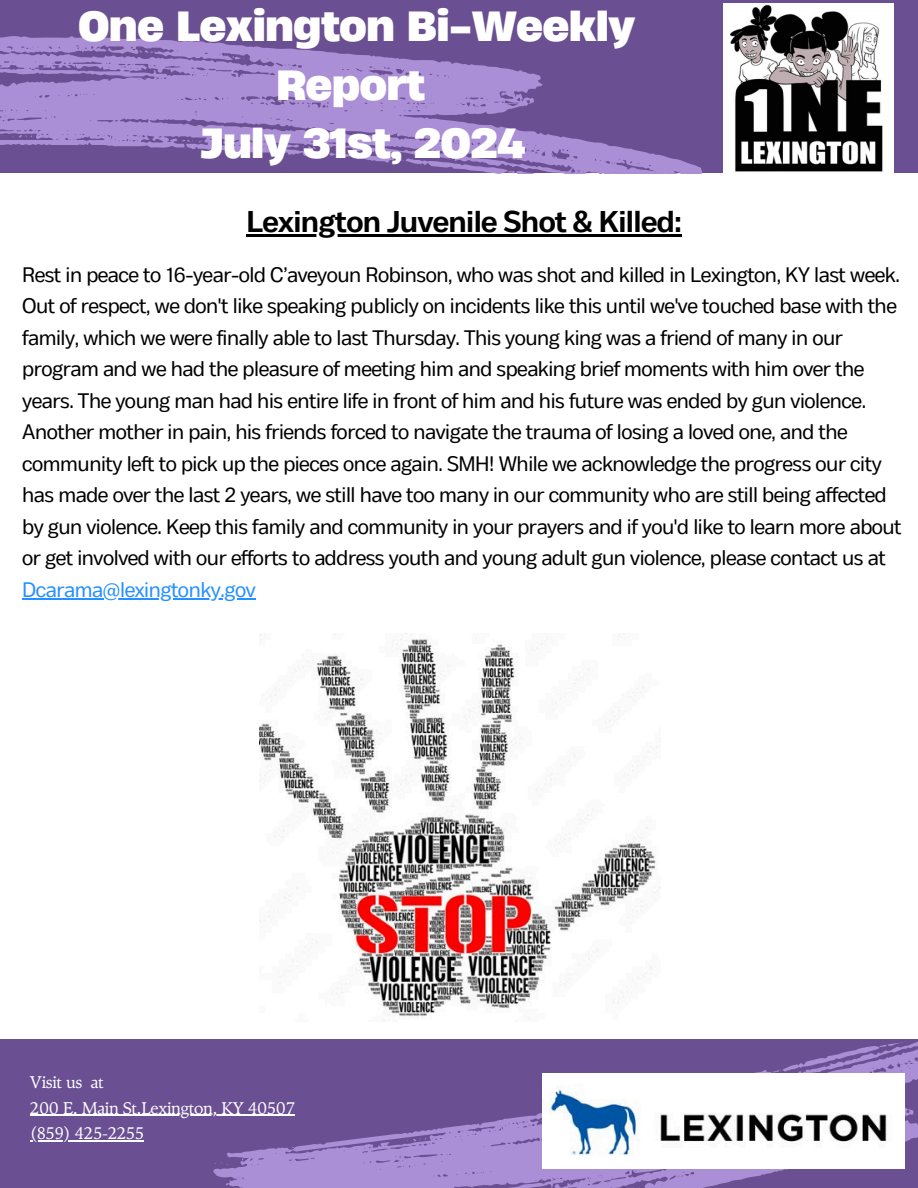
<style>
.page{position:relative;width:918px;height:1188px;background:#fff}
.page>*{position:absolute;margin:0;border:0;box-sizing:border-box;transform-origin:0 0}
.t1{font:700 39.6px/58.5px "Heading Now 76";letter-spacing:-.02em;color:#fff;text-align:center}
.t2{font:700 30px "Body Text";letter-spacing:-.02em;color:#000}
.t3{font:21px/31.5px "Body Text";letter-spacing:-.02em;color:#000}
.t4{font:21px "Body Text";letter-spacing:-.02em;color:#2590ff}
.t5{font:16.95px "TY Serif";letter-spacing:-.02em;color:#fff}
</style>
<div class="page">
<div style="left:0;top:0;width:918px;height:173px;background:#6a5092"></div>
<svg style="left:0;top:36px;width:702px;height:137px"></svg>
<div style="left:0;top:1039px;width:918px;height:149px;background:#6a5092"></div>
<hr style="left:30px;top:1115px;width:265px;height:1px;background:#fff">
<hr style="left:30px;top:1140px;width:41px;height:1px;background:#fff">
<svg style="left:50px;top:1042px;width:868px;height:146px"></svg>
<img style="left:542px;top:1074px;width:363px;height:94px">
<img style="left:723px;top:3px;width:170px;height:170px">
<img style="left:260px;top:633px;width:400px;height:388px">
<hr style="left:246px;top:234px;width:436px;height:3px;background:#000">
<hr style="left:22px;top:598px;width:233px;height:1px;background:#2590ff">
<p class="t1" style="left:78px;top:-4px;width:559px">One Lexington Bi-Weekly<br>Report<br>July 31st, 2024</p>
<p class="t2" style="left:246px;top:204px;width:437px">Lexington Juvenile Shot &amp; Killed:</p>
<p class="t3" style="left:22px;top:261px;width:881px">Rest in peace to 16-year-old C’aveyoun Robinson, who was shot and killed in Lexington, KY last week.<br>Out of respect, we don't like speaking publicly on incidents like this until we've touched base with the family, which we were finally able to last Thursday. This young king was a friend of many in our program and we had the pleasure of meeting him and speaking brief moments with him over the years. The young man had his entire life in front of him and his future was ended by gun violence.<br>Another mother in pain, his friends forced to navigate the trauma of losing a loved one, and the community left to pick up the pieces once again. SMH! While we acknowledge the progress our city has made over the last 2 years, we still have too many in our community who are still being affected by gun violence. Keep this family and community in your prayers and if you'd like to learn more about or get involved with our efforts to address youth and young adult gun violence, please contact us at</p>
<p class="t4" style="left:22px;top:577px;width:235px">Dcarama@lexingtonky.gov</p>
<p class="t5" style="left:30px;top:1072px;width:75px">Visit us at</p>
<p class="t5" style="left:30px;top:1098px;width:267px">200 E. Main St.Lexington, KY 40507</p>
<h1 class="t5" style="left:30px;top:1123px;width:116px">(859) 425-2255</h1>
</div>
